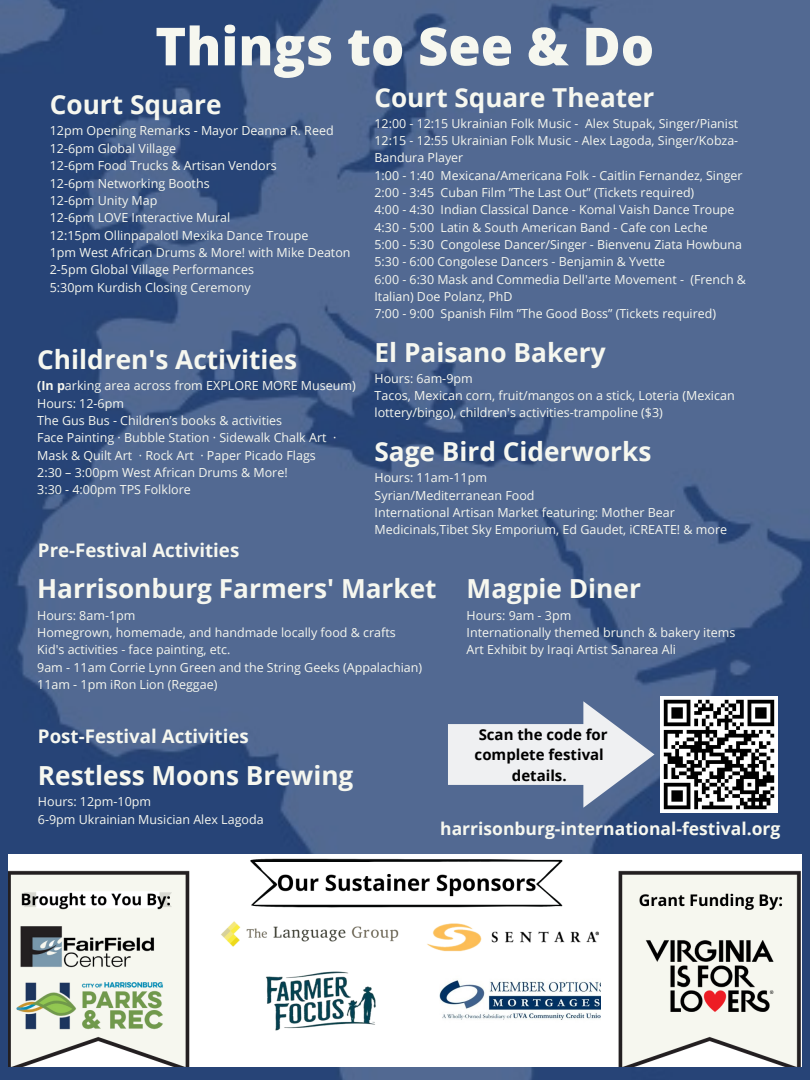
<style>
.page{position:relative;width:810px;height:1080px;background:#fff}
.page>*{position:absolute;margin:0;border:0;box-sizing:border-box;transform-origin:0 0}
.t1{font:800 52.5px "Open Sans";color:#f6f7ef}
.t2{font:700 26.25px "Open Sans";color:#f6f7ef}
.t3{font:700 26.12px "Open Sans";color:#f6f7ef}
.t4{font:700 18.75px "Open Sans";color:#f6f7ef}
.t5{font:700 17.5px "Open Sans";color:#f6f7ef}
.t6{font:700 15px/20.6px "Open Sans";color:#000;text-align:center}
.t7{font:12.5px/17.4px "Open Sans";color:#f6f7ef}
.t8{font:12.44px/17.4px "Open Sans";color:#f6f7ef}
.s1{font-weight:700}
</style>
<div class="page">
<img style="left:0;top:0;width:810px;height:1080px">
<img style="left:661px;top:696px;width:117px;height:117px">
<img style="left:8px;top:854px;width:794px;height:213px">
<img style="left:428px;top:961px;width:173px;height:83px">
<svg style="left:448px;top:701px;width:207px;height:107px"></svg>
<h1 class="t1" style="left:155px;top:9px;width:500px">Things to See &amp; Do</h1>
<h2 class="t2" style="left:50px;top:86px;width:173px">Court Square</h2>
<p class="t7" style="left:50px;top:122px;width:302px">12pm Opening Remarks - Mayor Deanna R. Reed 12-6pm Global Village<br>12-6pm Food Trucks &amp; Artisan Vendors<br>12-6pm Networking Booths<br>12-6pm Unity Map<br>12-6pm LOVE Interactive Mural<br>12:15pm Ollinpapalotl Mexika Dance Troupe<br>1pm West African Drums &amp; More! with Mike Deaton 2-5pm Global Village Performances<br>5:30pm Kurdish Closing Ceremony</p>
<h3 class="t3" style="left:375px;top:79px;width:281px">Court Square Theater</h3>
<p class="t8" style="left:375px;top:114px;width:373px">12:00 - 12:15 Ukrainian Folk Music - Alex Stupak, Singer/Pianist 12:15 - 12:55 Ukrainian Folk Music - Alex Lagoda, Singer/Kobza-Bandura Player<br>1:00 - 1:40 Mexicana/Americana Folk - Caitlin Fernandez, Singer 2:00 - 3:45 Cuban Film ”The Last Out” (Tickets required)<br>4:00 - 4:30 Indian Classical Dance - Komal Vaish Dance Troupe 4:30 - 5:00 Latin &amp; South American Band - Cafe con Leche<br>5:00 - 5:30 Congolese Dancer/Singer - Bienvenu Ziata Howbuna 5:30 - 6:00 Congolese Dancers - Benjamin &amp; Yvette<br>6:00 - 6:30 Mask and Commedia Dell'arte Movement - (French &amp; Italian) Doe Polanz, PhD<br>7:00 - 9:00 Spanish Film ”The Good Boss” (Tickets required)</p>
<h2 class="t2" style="left:37px;top:341px;width:261px">Children's Activities</h2>
<p class="t7" style="left:37px;top:377px;width:320px"><span class="s1">(In p</span>arking area across from EXPLORE MORE Museum)<br>Hours: 12-6pm<br>The Gus Bus - Children’s books &amp; activities<br>Face Painting · Bubble Station · Sidewalk Chalk Art · Mask &amp; Quilt Art · Rock Art · Paper Picado Flags<br>2:30 – 3:00pm West African Drums &amp; More!<br>3:30 - 4:00pm TPS Folklore</p>
<h3 class="t4" style="left:38px;top:537px;width:203px">Pre-Festival Activities</h3>
<h2 class="t2" style="left:375px;top:334px;width:233px">El Paisano Bakery</h2>
<p class="t7" style="left:375px;top:369px;width:362px">Hours: 6am-9pm<br>Tacos, Mexican corn, fruit/mangos on a stick, Loteria (Mexican lottery/bingo), children's activities-trampoline ($3)</p>
<h2 class="t2" style="left:375px;top:433px;width:278px">Sage Bird Ciderworks</h2>
<p class="t7" style="left:375px;top:469px;width:354px">Hours: 11am-11pm<br>Syrian/Mediterranean Food<br>International Artisan Market featuring: Mother Bear Medicinals,Tibet Sky Emporium, Ed Gaudet, iCREATE! &amp; more</p>
<h2 class="t2" style="left:37px;top:570px;width:401px">Harrisonburg Farmers' Market</h2>
<p class="t7" style="left:37px;top:606px;width:386px">Hours: 8am-1pm<br>Homegrown, homemade, and handmade locally food &amp; crafts Kid's activities - face painting, etc.<br>9am - 11am Corrie Lynn Green and the String Geeks (Appalachian)<br>11am - 1pm iRon Lion (Reggae)</p>
<h2 class="t2" style="left:467px;top:570px;width:176px">Magpie Diner</h2>
<p class="t7" style="left:467px;top:606px;width:270px">Hours: 9am - 3pm<br>Internationally themed brunch &amp; bakery items<br>Art Exhibit by Iraqi Artist Sanarea Ali</p>
<h3 class="t4" style="left:38px;top:723px;width:212px">Post-Festival Activities</h3>
<h2 class="t2" style="left:38px;top:757px;width:317px">Restless Moons Brewing</h2>
<p class="t7" style="left:38px;top:793px;width:227px">Hours: 12pm-10pm<br>6-9pm Ukrainian Musician Alex Lagoda</p>
<p class="t6" style="left:475px;top:723px;width:134px">Scan the code for complete festival details.</p>
<h3 class="t5" style="left:440px;top:816px;width:342px">harrisonburg-international-festival.org</h3>
</div>
